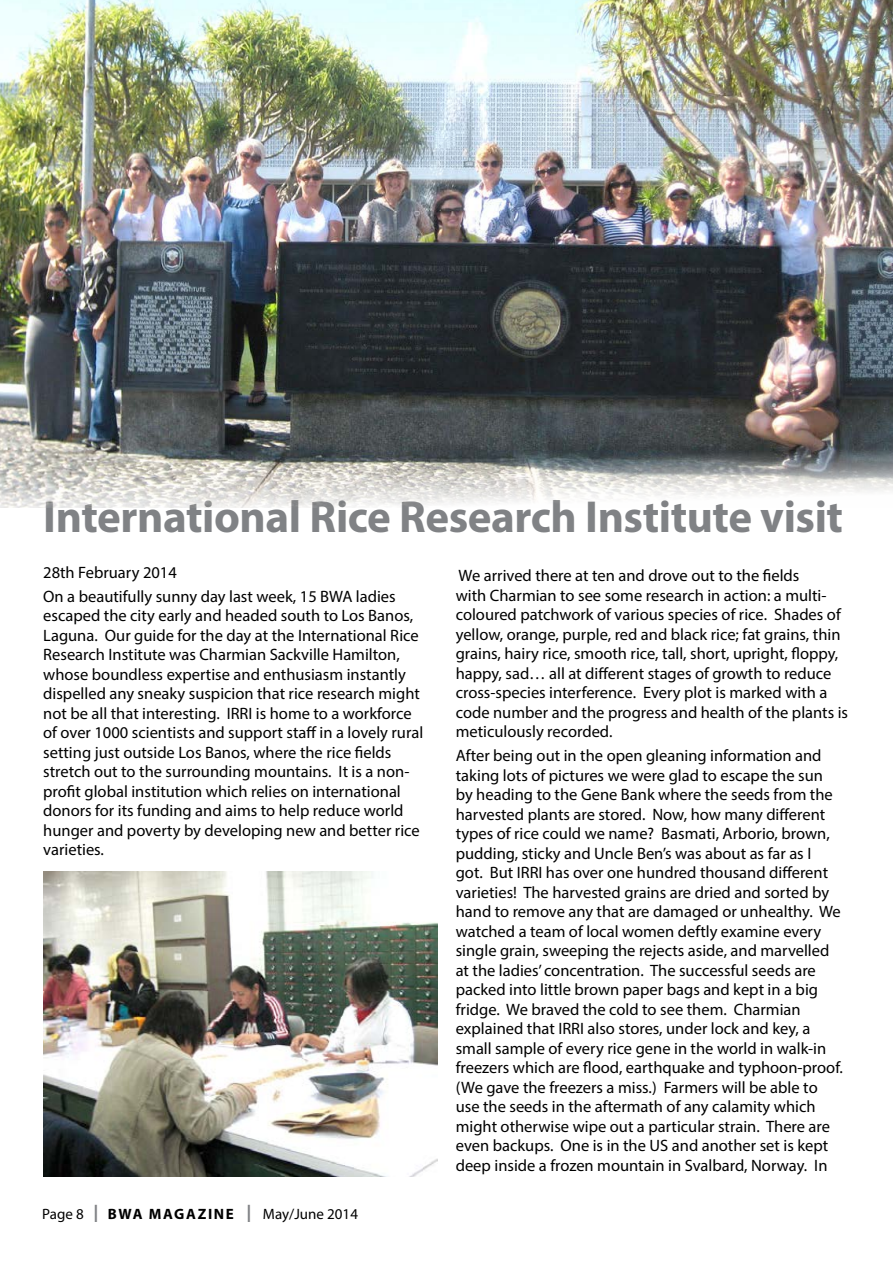
<style>
.page{position:relative;width:893px;height:1263px;background:#fff}
.page>*{position:absolute;margin:0;border:0;box-sizing:border-box;transform-origin:0 0}
.t1{font:700 45px "Myriad Pro";letter-spacing:-.01em;color:#808285}
.t2{font:16.5px/19.5px "Myriad Pro";color:#000}
.t3{font:15px "Myriad Pro";color:#000}
.s1{font-stretch:condensed;font-size:25.5px;color:#808285}
.s2{font-weight:700}
</style>
<div class="page">
<img style="left:0;top:0;width:893px;height:507px">
<img style="left:43px;top:872px;width:395px;height:304px">
<h1 class="t1" style="left:43px;top:488px;width:801px">International Rice Research Institute visit</h1>
<p class="t2" style="left:43px;top:560px;width:354px;line-height:23.7px">28th February 2014<br>On a beautifully sunny day last week, 15 BWA ladies</p>
<p class="t2" style="left:43px;top:606px;width:381px">escaped the city early and headed south to Los Banos, Laguna. Our guide for the day at the International Rice Research Institute was Charmian Sackville Hamilton, whose boundless expertise and enthusiasm instantly dispelled any sneaky suspicion that rice research might not be all that interesting. IRRI is home to a workforce of over 1000 scientists and support staff in a lovely rural setting just outside Los Banos, where the rice fields stretch out to the surrounding mountains. It is a non&shy;profit global institution which relies on international donors for its funding and aims to help reduce world hunger and poverty by developing new and better rice varieties.</p>
<p class="t2" style="left:456px;top:566px;width:394px">We arrived there at ten and drove out to the fields<br>with Charmian to see some research in action: a multi&shy;coloured patchwork of various species of rice. Shades of yellow, orange, purple, red and black rice; fat grains, thin grains, hairy rice, smooth rice, tall, short, upright, floppy, happy, sad… all at different stages of growth to reduce cross-species interference. Every plot is marked with a code number and the progress and health of the plants is meticulously recorded.</p>
<p class="t2" style="left:456px;top:745px;width:389px">After being out in the open gleaning information and taking lots of pictures we were glad to escape the sun by heading to the Gene Bank where the seeds from the harvested plants are stored. Now, how many different types of rice could we name? Basmati, Arborio, brown, pudding, sticky and Uncle Ben’s was about as far as I<br>got. But IRRI has over one hundred thousand different varieties! The harvested grains are dried and sorted by hand to remove any that are damaged or unhealthy. We watched a team of local women deftly examine every single grain, sweeping the rejects aside, and marvelled at the ladies’ concentration. The successful seeds are packed into little brown paper bags and kept in a big fridge. We braved the cold to see them. Charmian explained that IRRI also stores, under lock and key, a small sample of every rice gene in the world in walk-in freezers which are flood, earthquake and typhoon-proof. (We gave the freezers a miss.) Farmers will be able to use the seeds in the aftermath of any calamity which might otherwise wipe out a particular strain. There are even backups. One is in the US and another set is kept deep inside a frozen mountain in Svalbard, Norway. In</p>
<p class="t3" style="left:42px;top:1205px;width:317px">Page 8 <span class="s1">I</span> <span class="s2">BWA MAGAZINE</span> <span class="s1">I</span> May/June 2014</p>
</div>
